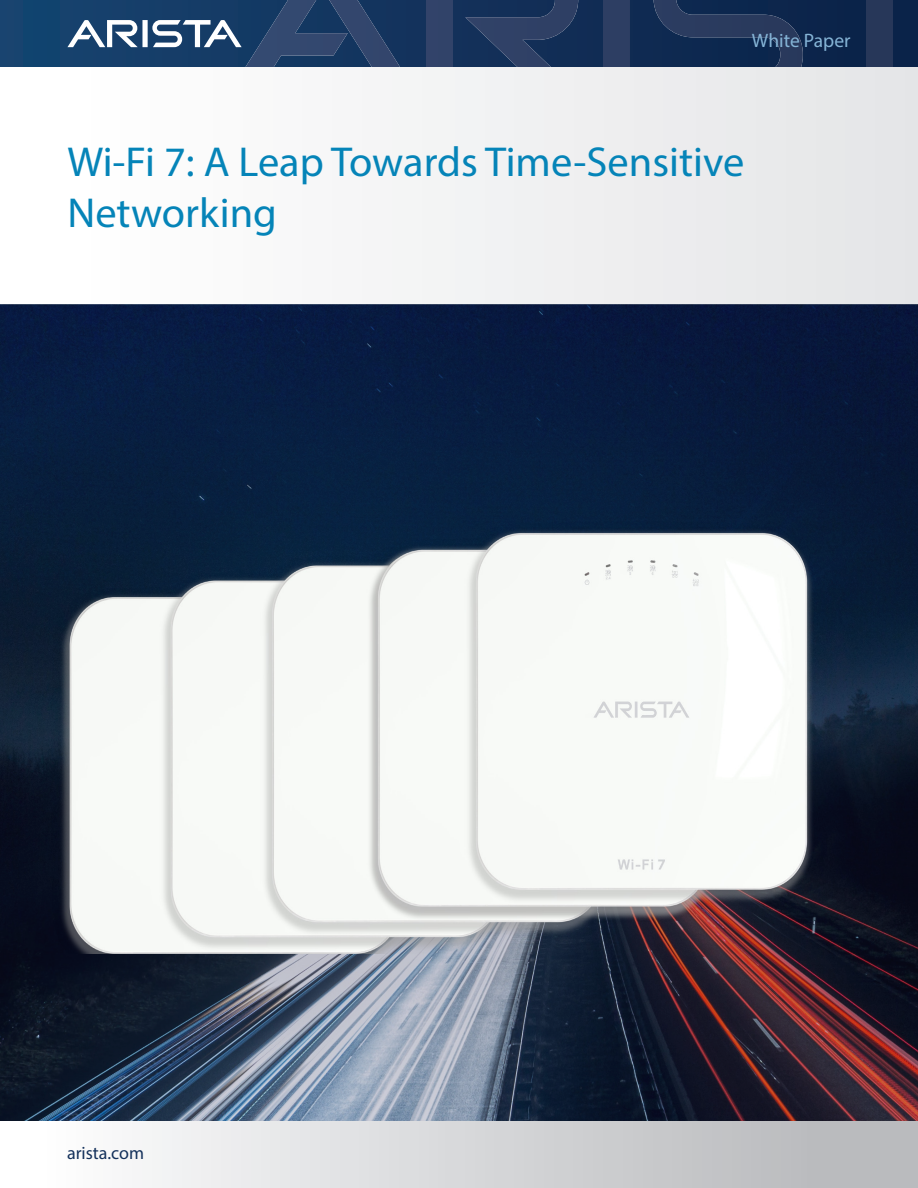
<style>
.page{position:relative;width:918px;height:1188px;background:#fff}
.page>*{position:absolute;margin:0;border:0;box-sizing:border-box;transform-origin:0 0}
.Main_header{font:42px/50.4px "Myriad Pro";color:#0584b8}
.t1{font:19.5px "Myriad Pro";color:#85b4d6}
.t2{font:18px "Myriad Pro";color:#14315b}
</style>
<div class="page">
<svg style="left:0;top:0;width:918px;height:68px;background:#13335a"></svg>
<div style="left:426px;top:0;width:26px;height:68px;background:#314369"></div>
<svg style="left:465px;top:0;width:113px;height:68px;background:#233a60"></svg>
<svg style="left:67px;top:0;width:333px;height:68px;background:#325177"></svg>
<div style="left:604px;top:0;width:26px;height:68px;background:#2d3e63"></div>
<svg style="left:654px;top:0;width:149px;height:68px;background:#1c3257"></svg>
<div style="left:867px;top:0;width:26px;height:68px;background:#273759"></div>
<div style="left:0;top:1120px;width:918px;height:68px;background:linear-gradient(to right,#fff,#b3b4b7)"></div>
<div style="left:0;top:68px;width:918px;height:239px;background:linear-gradient(to right,#fff,#e3e4e6)"></div>
<img style="left:0;top:305px;width:918px;height:815px">
<img style="left:29px;top:472px;width:860px;height:482px">
<p class="t1" style="left:752px;top:29px;width:100px">White Paper</p>
<p class="Main_header" style="left:68px;top:136px;width:678px">Wi-Fi 7: A Leap Towards Time-Sensitive<br>Networking</p>
<p class="t2" style="left:67px;top:1142px;width:79px">arista.com</p>
</div>
